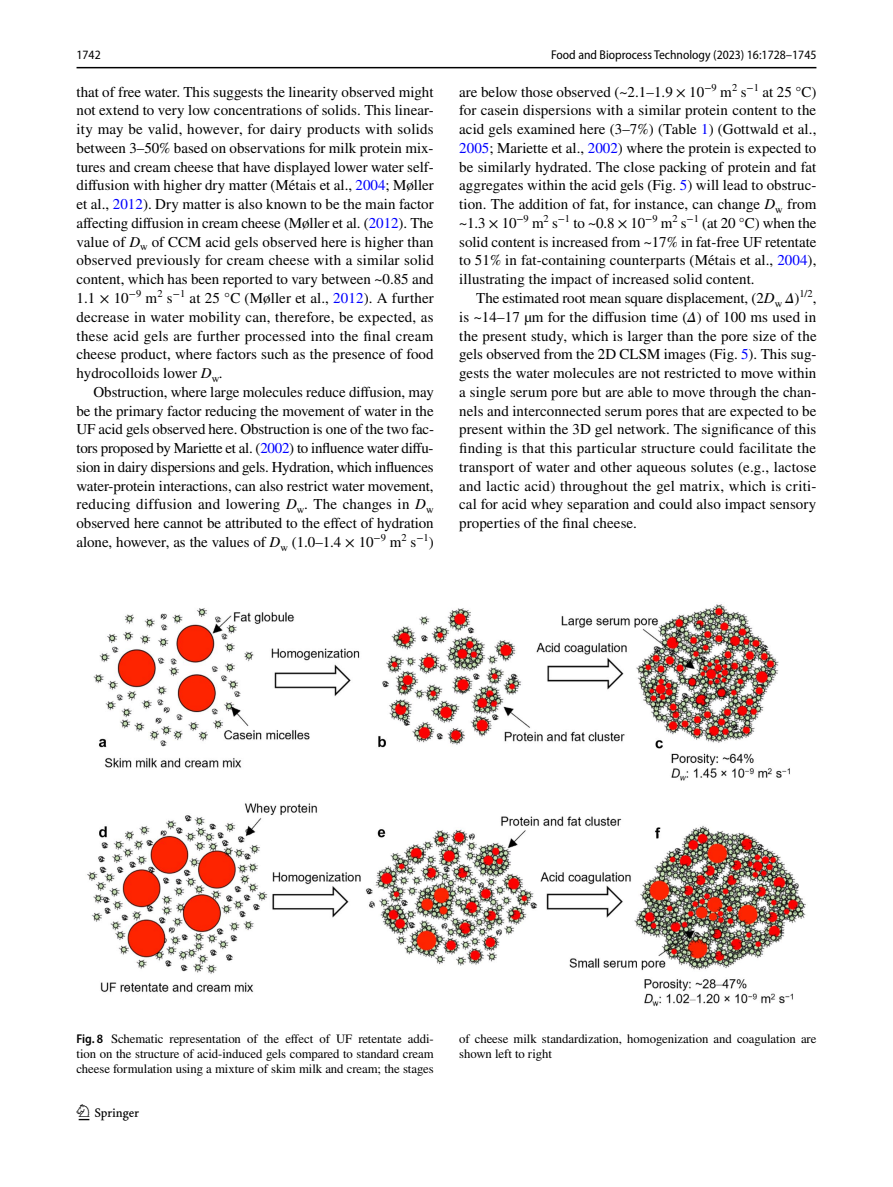
<style>
.page{position:relative;width:893px;height:1187px;background:#fff}
.page>*{position:absolute;margin:0;border:0;box-sizing:border-box;transform-origin:0 0}
.t1{font:22.5px "Springnew Regular 3";color:#000}
.t2{font:15px/18.8px "STIX";letter-spacing:.005em;color:#000;text-align:justify}
.t3{font:12.75px/15px "STIX";letter-spacing:-.005em;color:#000;text-align:justify}
.t4{font:semi-condensed 12.75px "Myriad Pro";color:#000}
.s1{color:#00f}
.s2{font-style:italic}
.s3{font-family:"Myriad Pro";font-weight:600;font-stretch:semi-condensed}
</style>
<div class="page">
<hr style="left:77px;top:67px;width:739px;height:1px;background:#000">
<img style="left:87px;top:604px;width:719px;height:402px">
<p class="t4" style="left:77px;top:48px;width:26px">1742</p>
<p class="t4" style="left:551px;top:48px;width:267px">Food and Bioprocess Technology (2023) 16:1728–1745</p>
<p class="t2" style="left:77px;top:83px;width:359px">that of free water. This suggests the linearity observed might not extend to very low concentrations of solids. This linear&shy;ity may be valid, however, for dairy products with solids between 3–50% based on observations for milk protein mix&shy;tures and cream cheese that have displayed lower water self&shy;diffusion with higher dry matter (Métais et al., <span class="s1">2004</span>; Møller et al., <span class="s1">2012</span>). Dry matter is also known to be the main factor affecting diffusion in cream cheese (Møller et al. (<span class="s1">2012</span>). The value of <span class="s2">D</span><sub>w</sub> of CCM acid gels observed here is higher than observed previously for cream cheese with a similar solid content, which has been reported to vary between ~0.85 and 1.1 × 10<sup>−9</sup> m<sup>2</sup> s<sup>−1</sup> at 25 °C (Møller et al., <span class="s1">2012</span>). A further decrease in water mobility can, therefore, be expected, as these acid gels are further processed into the final cream cheese product, where factors such as the presence of food hydrocolloids lower <span class="s2">D</span><sub>w</sub>.</p>
<p class="t2" style="left:77px;top:383px;width:359px;text-indent:17px">Obstruction, where large molecules reduce diffusion, may be the primary factor reducing the movement of water in the UF acid gels observed here. Obstruction is one of the two fac&shy;tors proposed by Mariette et al. (<span class="s1">2002</span>) to influence water diffu&shy;sion in dairy dispersions and gels. Hydration, which influences water-protein interactions, can also restrict water movement, reducing diffusion and lowering <span class="s2">D</span><sub>w</sub>. The changes in <span class="s2">D</span><sub>w </sub>observed here cannot be attributed to the effect of hydration alone, however, as the values of <span class="s2">D</span><sub>w</sub> (1.0–1.4 × 10<sup>−9</sup> m<sup>2</sup> s<sup>−1</sup>)</p>
<p class="t2" style="left:459px;top:83px;width:359px">are below those observed (~2.1–1.9 × 10<sup>−9</sup> m<sup>2</sup> s<sup>−1</sup> at 25 °C) for casein dispersions with a similar protein content to the acid gels examined here (3–7%) (Table <span class="s1">1</span>) (Gottwald et al., <span class="s1">2005</span>; Mariette et al., <span class="s1">2002</span>) where the protein is expected to be similarly hydrated. The close packing of protein and fat aggregates within the acid gels (Fig. <span class="s1">5</span>) will lead to obstruc&shy;tion. The addition of fat, for instance, can change <span class="s2">D</span><sub>w</sub> from ~1.3 × 10<sup>−9</sup> m<sup>2</sup> s<sup>−1</sup> to ~0.8 × 10<sup>−9</sup> m<sup>2</sup> s<sup>−1</sup> (at 20 °C) when the solid content is increased from ~17% in fat-free UF retentate to 51% in fat-containing counterparts (Métais et al., <span class="s1">2004</span>), illustrating the impact of increased solid content.</p>
<p class="t2" style="left:459px;top:289px;width:359px;text-indent:17px">The estimated root mean square displacement, (2<span class="s2">D</span><sub>w</sub> <span class="s2">Δ</span>)<sup>1/2</sup>, is ~14–17 µm for the diffusion time (<span class="s2">Δ</span>) of 100 ms used in the present study, which is larger than the pore size of the gels observed from the 2D CLSM images (Fig. <span class="s1">5</span>). This sug&shy;gests the water molecules are not restricted to move within a single serum pore but are able to move through the chan&shy;nels and interconnected serum pores that are expected to be present within the 3D gel network. The significance of this finding is that this particular structure could facilitate the transport of water and other aqueous solutes (e.g., lactose and lactic acid) throughout the gel matrix, which is criti&shy;cal for acid whey separation and could also impact sensory properties of the final cheese.</p>
<p class="t3" style="left:77px;top:1032px;width:359px"><span class="s3">Fig. 8</span> Schematic representation of the effect of UF retentate addi&shy;tion on the structure of acid-induced gels compared to standard cream cheese formulation using a mixture of skim milk and cream; the stages</p>
<p class="t3" style="left:459px;top:1031px;width:359px">of cheese milk standardization, homogenization and coagulation are shown left to right</p>
<h1 class="t1" style="left:79px;top:1104px;width:62px">1 3</h1>
</div>
